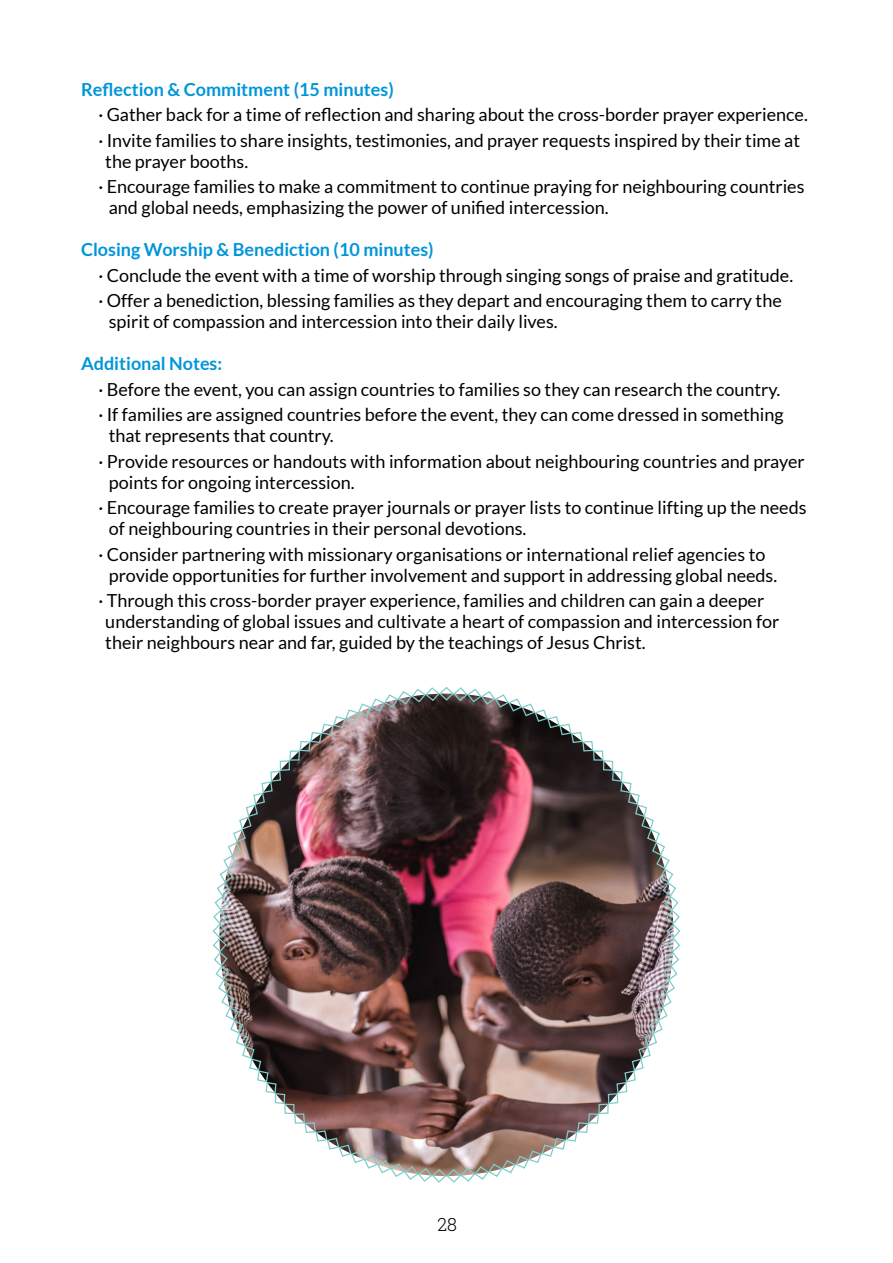
<style>
.page{position:relative;width:893px;height:1263px;background:#fff}
.page>*{position:absolute;margin:0;border:0;box-sizing:border-box;transform-origin:0 0}
.t1{font:18px/25.5px "Lato";color:#000}
.t2{font:700 18px "Lato";color:#0095da}
.t3{font:300 18px "Roboto Slab";color:#000}
</style>
<div class="page">
<img style="left:286px;top:752px;width:321px;height:361px">
<div style="left:598px;top:1104px;width:11px;height:10px;border:1px solid #7dcecb"></div>
<svg style="left:602px;top:759px;width:79px;height:346px"></svg>
<div style="left:593px;top:750px;width:11px;height:11px;border:1px solid #7dcecb"></div>
<svg style="left:299px;top:687px;width:295px;height:65px"></svg>
<div style="left:289px;top:750px;width:11px;height:11px;border:1px solid #7dcecb"></div>
<img style="left:212px;top:759px;width:79px;height:345px">
<div style="left:284px;top:1104px;width:11px;height:10px;border:1px solid #7dcecb"></div>
<img style="left:293px;top:1113px;width:307px;height:70px">
<p class="t2" style="left:81px;top:79px;width:314px">Reflection &amp; Commitment (15 minutes)</p>
<p class="t1" style="left:98px;top:102px;width:711px">· Gather back for a time of reflection and sharing about the cross-border prayer experience. · Invite families to share insights, testimonies, and prayer requests inspired by their time at</p>
<p class="t1" style="left:98px;top:148px;width:708px;text-indent:7px">the prayer booths.<br>· Encourage families to make a commitment to continue praying for neighbouring countries</p>
<p class="t1" style="left:109px;top:195px;width:501px">and global needs, emphasizing the power of unified intercession.</p>
<p class="t2" style="left:81px;top:239px;width:354px">Closing Worship &amp; Benediction (10 minutes)</p>
<p class="t1" style="left:98px;top:262px;width:696px">· Conclude the event with a time of worship through singing songs of praise and gratitude. · Offer a benediction, blessing families as they depart and encouraging them to carry the</p>
<p class="t1" style="left:109px;top:309px;width:450px">spirit of compassion and intercession into their daily lives.</p>
<p class="t2" style="left:81px;top:353px;width:143px">Additional Notes:</p>
<p class="t1" style="left:98px;top:376px;width:687px">· Before the event, you can assign countries to families so they can research the country. · If families are assigned countries before the event, they can come dressed in something</p>
<p class="t1" style="left:98px;top:423px;width:708px;text-indent:10px">that represents that country.<br>· Provide resources or handouts with information about neighbouring countries and prayer</p>
<p class="t1" style="left:98px;top:469px;width:710px;text-indent:10px">points for ongoing intercession.<br>· Encourage families to create prayer journals or prayer lists to continue lifting up the needs</p>
<p class="t1" style="left:98px;top:516px;width:668px;text-indent:10px">of neighbouring countries in their personal devotions.<br>· Consider partnering with missionary organisations or international relief agencies to</p>
<p class="t1" style="left:98px;top:562px;width:680px;text-indent:10px">provide opportunities for further involvement and support in addressing global needs. · Through this cross-border prayer experience, families and children can gain a deeper</p>
<p class="t1" style="left:105px;top:611px;width:676px;line-height:21px">understanding of global issues and cultivate a heart of compassion and intercession for their neighbours near and far, guided by the teachings of Jesus Christ.</p>
<p class="t3" style="left:437px;top:1212px;width:21px">28</p>
</div>
